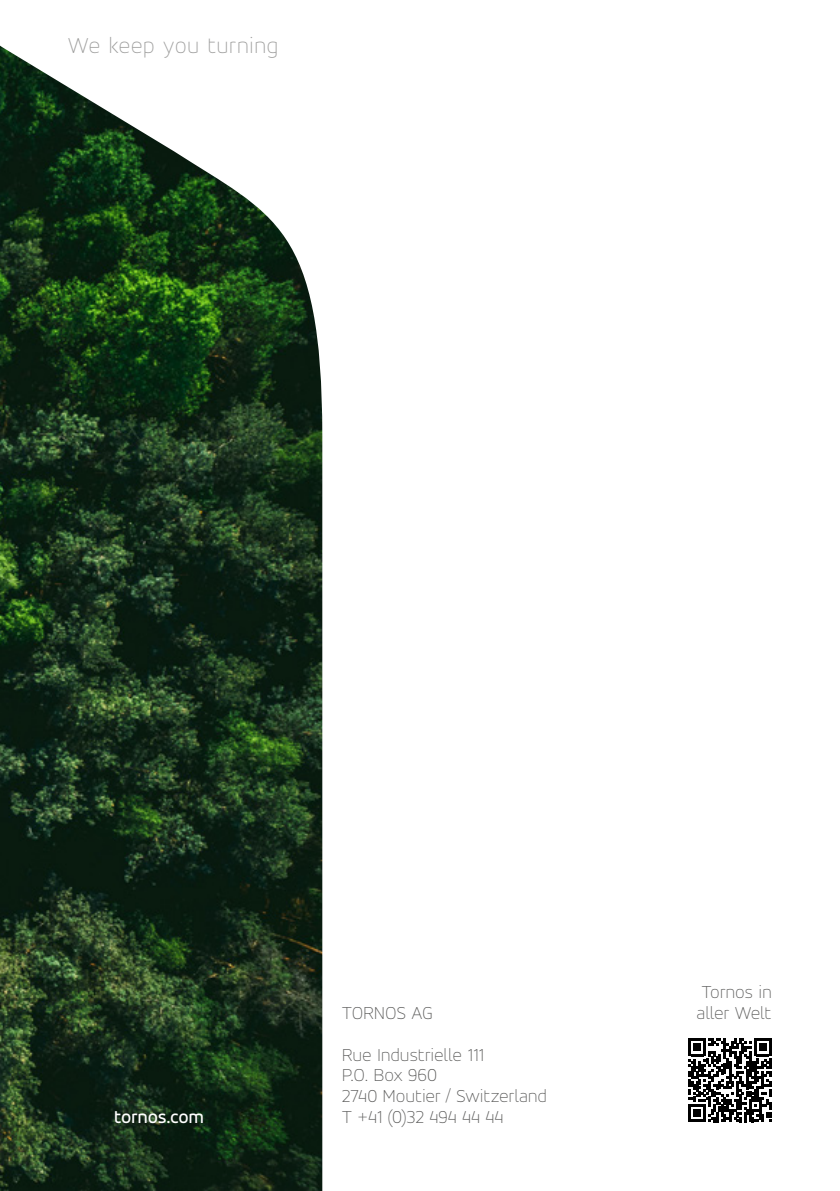
<style>
.page{position:relative;width:840px;height:1191px;background:#fff}
.page>*{position:absolute;margin:0;border:0;box-sizing:border-box;transform-origin:0 0}
.t1{font:100 24px "Tornos Accord Alt";letter-spacing:.005em;color:#9d9d9c}
.t2{font:100 19.2px/20.8px "Tornos Accord Alt";letter-spacing:-.01em;color:#575756}
.t3{font:500 19.2px "Tornos Accord Alt";letter-spacing:-.01em;color:#fff}
</style>
<div class="page">
<img style="left:0;top:46px;width:322px;height:1145px">
<svg style="left:688px;top:1038px;width:83px;height:84px"></svg>
<p class="t1" style="left:68px;top:32px;width:212px">We keep you turning</p>
<p class="t2" style="left:701px;top:981px;width:72px">Tornos in</p>
<p class="t2" style="left:342px;top:1001px;width:92px">TORNOS AG</p>
<p class="t2" style="left:696px;top:1001px;width:77px">aller Welt</p>
<p class="t2" style="left:342px;top:1043px;width:206px">Rue Industrielle 111<br>P.O. Box 960<br>2740 Moutier / Switzerland</p>
<p class="t3" style="left:114px;top:1105px;width:91px">tornos.com</p>
<p class="t2" style="left:342px;top:1105px;width:163px">T +41 (0)32 494 44 44</p>
</div>
